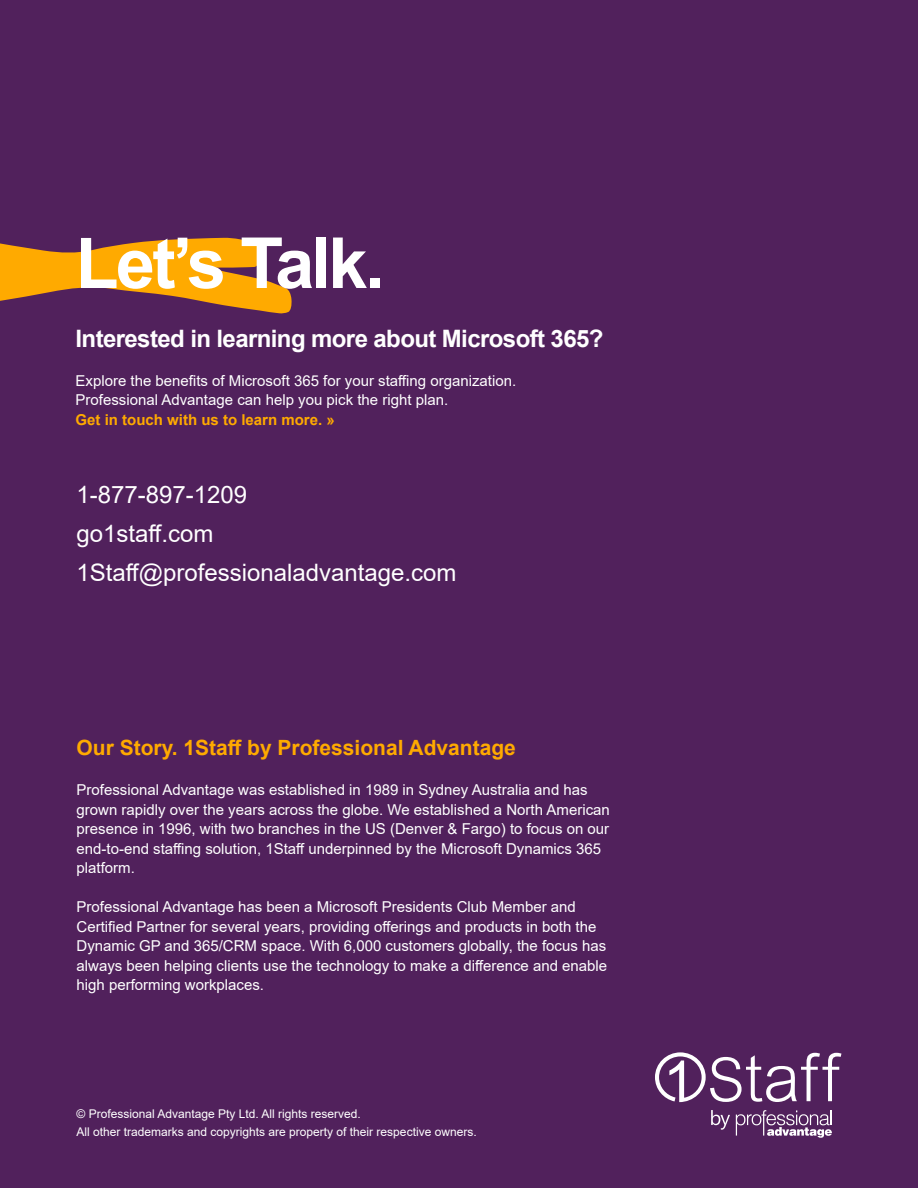
<style>
.page{position:relative;width:918px;height:1188px;background:#51215c}
.page>*{position:absolute;margin:0;border:0;box-sizing:border-box;transform-origin:0 0}
.t1{font:700 70.5px "Arial";letter-spacing:-.04em;color:#fff}
.t2{font:24px/39px "Arial";color:#fff}
.t3{font:700 24px "Arial";letter-spacing:-.025em;color:#fff}
.t4{font:700 21px "Arial";color:#fa0}
.t5{font:15px/19.5px "Arial";color:#fff}
.t6{font:700 15px "Arial";color:#fa0}
.t7{font:12px/18px "Arial";color:#fff}
</style>
<div class="page">
<svg style="left:736px;top:1110px;width:96px;height:28px"></svg>
<svg style="left:711px;top:1110px;width:19px;height:20px"></svg>
<svg style="left:655px;top:1052px;width:186px;height:50px"></svg>
<svg style="left:0;top:237px;width:292px;height:77px"></svg>
<h1 class="t1" style="left:76px;top:214px;width:310px">Let’s Talk.</h1>
<h2 class="t3" style="left:76px;top:321px;width:529px">Interested in learning more about Microsoft 365?</h2>
<p class="t5" style="left:76px;top:370px;width:442px">Explore the benefits of Microsoft 365 for your staffing organization.<br>Professional Advantage can help you pick the right plan.</p>
<p class="t6" style="left:76px;top:409px;width:261px">Get in touch with us to learn more. »</p>
<h2 class="t2" style="left:77px;top:474px;width:382px">1-877-897-1209<br>go1staff.com<br>1Staff@professionaladvantage.com</h2>
<h3 class="t4" style="left:77px;top:733px;width:441px">Our Story. 1Staff by Professional Advantage</h3>
<p class="t5" style="left:77px;top:780px;width:535px">Professional Advantage was established in 1989 in Sydney Australia and has grown rapidly over the years across the globe. We established a North American presence in 1996, with two branches in the US (Denver &amp; Fargo) to focus on our end-to-end staffing solution, 1Staff underpinned by the Microsoft Dynamics 365 platform.</p>
<p class="t5" style="left:77px;top:897px;width:532px">Professional Advantage has been a Microsoft Presidents Club Member and Certified Partner for several years, providing offerings and products in both the Dynamic GP and 365/CRM space. With 6,000 customers globally, the focus has always been helping clients use the technology to make a difference and enable high performing workplaces.</p>
<p class="t7" style="left:77px;top:1104px;width:402px">© Professional Advantage Pty Ltd. All rights reserved.<br>All other trademarks and copyrights are property of their respective owners.</p>
</div>
